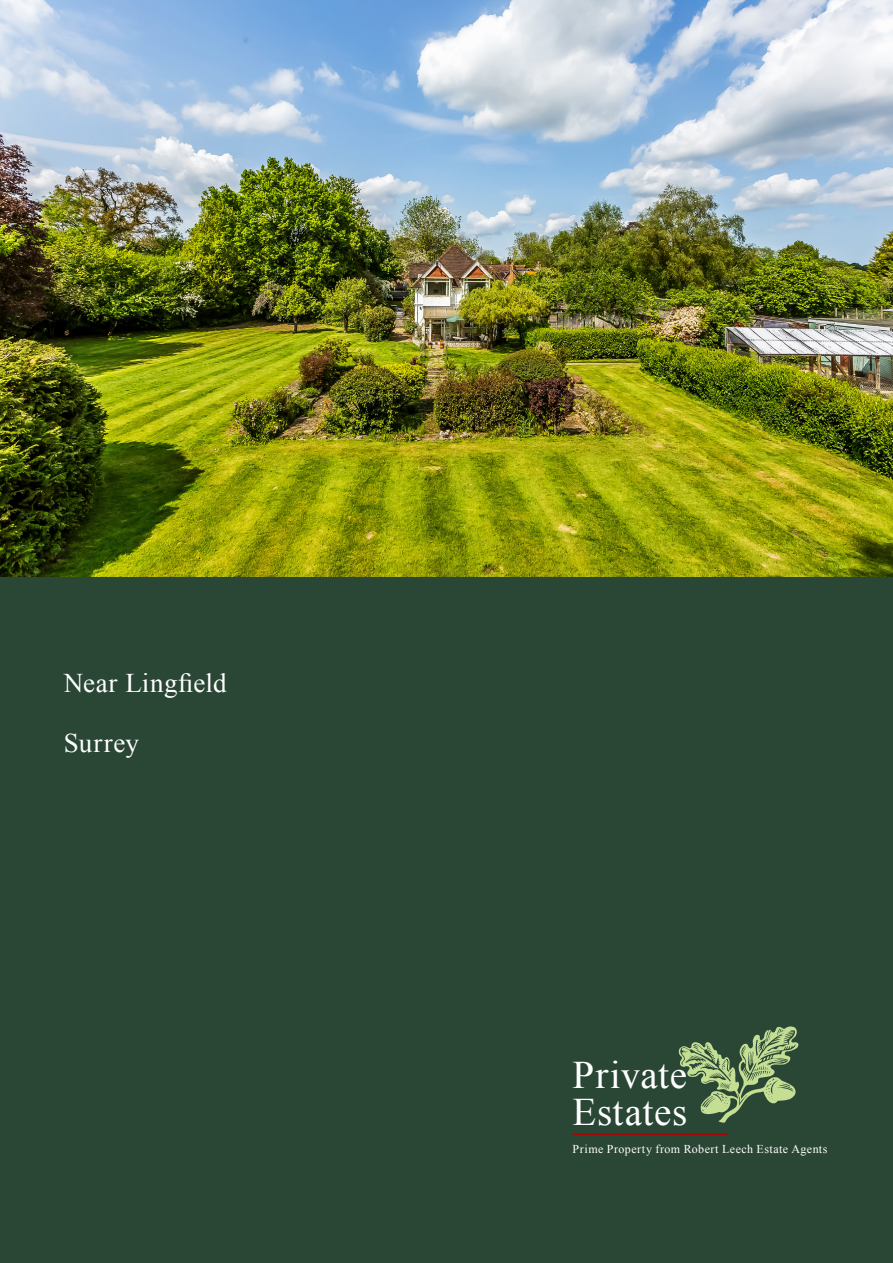
<style>
.page{position:relative;width:893px;height:1263px;background:#fff}
.page>*{position:absolute;margin:0;border:0;box-sizing:border-box;transform-origin:0 0}
.t1{font:39px "Times New Roman";letter-spacing:.015em;color:#fff}
.t2{font:27px "Times New Roman";letter-spacing:.015em;color:#fff}
.t3{font:12px "Times New Roman";letter-spacing:.04em;color:#fff}
</style>
<div class="page">
<div style="left:0;top:551px;width:893px;height:712px;background:#2a4635"></div>
<svg style="left:679px;top:1026px;width:119px;height:97px"></svg>
<hr style="left:573px;top:1134px;width:155px;height:1px;background:#a80000">
<img style="left:0;top:0;width:893px;height:577px">
<p class="t2" style="left:64px;top:664px;width:164px">Near Lingfield</p>
<p class="t2" style="left:64px;top:725px;width:77px">Surrey</p>
<p class="t1" style="left:573px;top:1049px;width:116px">Private</p>
<p class="t1" style="left:573px;top:1085px;width:116px">Estates</p>
<p class="t3" style="left:573px;top:1140px;width:256px">Prime Property from Robert Leech Estate Agents</p>
</div>
